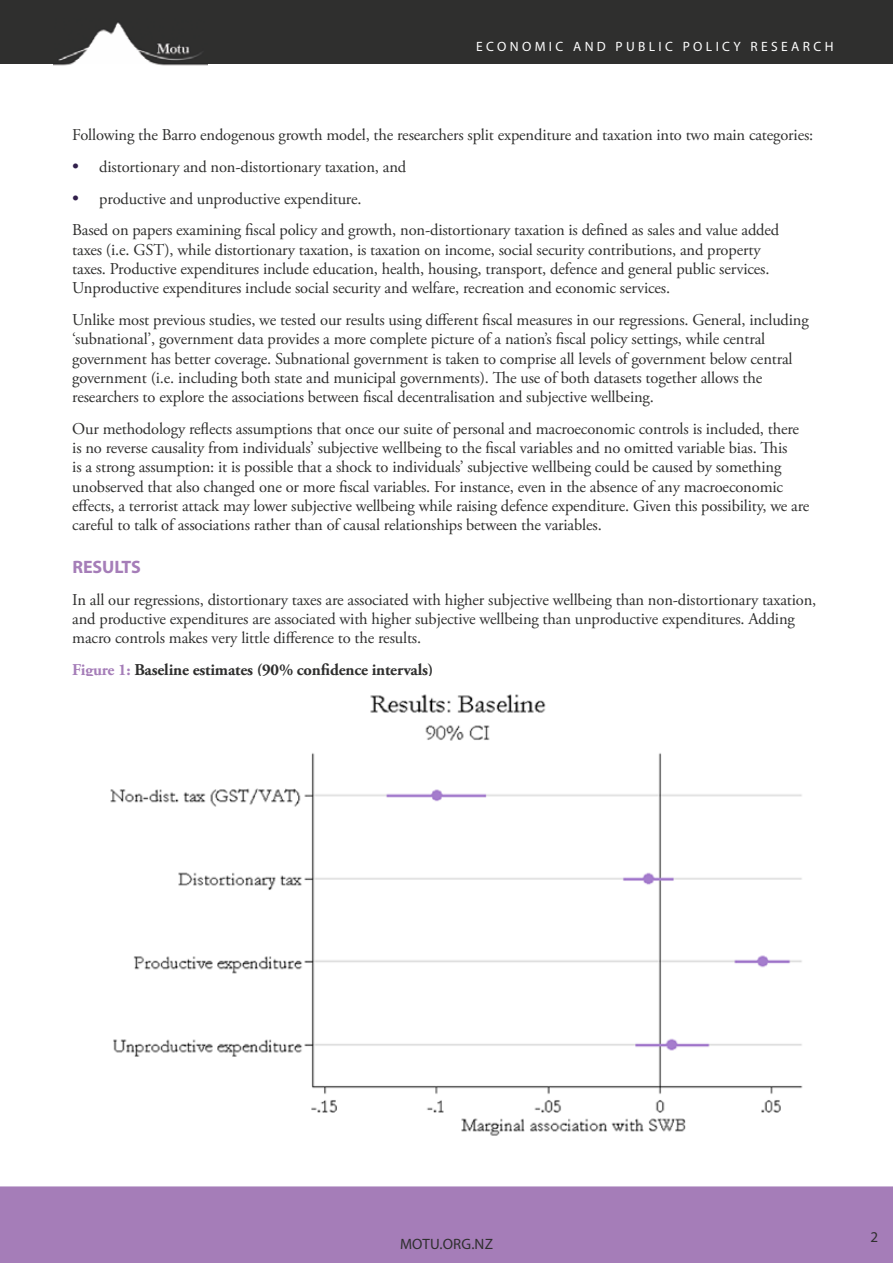
<style>
.page{position:relative;width:893px;height:1263px;background:#fff}
.page>*{position:absolute;margin:0;border:0;box-sizing:border-box;transform-origin:0 0}
.t1{font:700 18px "Myriad Pro";letter-spacing:-.005em;color:#a57db8}
.t2{font:16.5px/19.2px "Adobe Garamond Pro";letter-spacing:-.01em;color:#2f2f2e}
.t3{font:700 16.5px "Adobe Garamond Pro";letter-spacing:-.01em;color:#2f2f2e}
.t4{font:15px "Myriad Pro";letter-spacing:.015em;color:#2f2f2e}
.t5{font:13.5px "Myriad Pro";letter-spacing:.25em;color:#fff}
.s1{font-size:18px;color:#311f4b}
.s2{color:#a57db8}
</style>
<div class="page">
<div style="left:0;top:1186px;width:893px;height:77px;background:#a57db8"></div>
<img style="left:110px;top:694px;width:693px;height:442px">
<div style="left:0;top:0;width:893px;height:64px;background:#2f2f2e"></div>
<img style="left:53px;top:22px;width:154px;height:44px">
<p class="t5" style="left:476px;top:38px;width:359px">ECONOMIC AND PUBLIC POLICY RESEARCH</p>
<p class="t2" style="left:72px;top:125px;width:742px">Following the Barro endogenous growth model, the researchers split expenditure and taxation into two main categories:</p>
<p class="t2" style="left:72px;top:157px;width:335px"><span class="s1">•</span> distortionary and non-distortionary taxation, and</p>
<p class="t2" style="left:72px;top:183px;width:708px;line-height:32px"><span class="s1">•</span> productive and unproductive expenditure.<br>Based on papers examining fiscal policy and growth, non-distortionary taxation is defined as sales and value added</p>
<p class="t2" style="left:72px;top:240px;width:699px">taxes (i.e. GST), while distortionary taxation, is taxation on income, social security contributions, and property taxes. Productive expenditures include education, health, housing, transport, defence and general public services.<br>Unproductive expenditures include social security and welfare, recreation and economic services.</p>
<p class="t2" style="left:72px;top:311px;width:738px">Unlike most previous studies, we tested our results using different fiscal measures in our regressions. General, including ‘subnational’, government data provides a more complete picture of a nation’s fiscal policy settings, while central government has better coverage. Subnational government is taken to comprise all levels of government below central government (i.e. including both state and municipal governments). The use of both datasets together allows the researchers to explore the associations between fiscal decentralisation and subjective wellbeing.</p>
<p class="t2" style="left:72px;top:420px;width:739px">Our methodology reflects assumptions that once our suite of personal and macroeconomic controls is included, there is no reverse causality from individuals’ subjective wellbeing to the fiscal variables and no omitted variable bias. This<br>is a strong assumption: it is possible that a shock to individuals’ subjective wellbeing could be caused by something unobserved that also changed one or more fiscal variables. For instance, even in the absence of any macroeconomic effects, a terrorist attack may lower subjective wellbeing while raising defence expenditure. Given this possibility, we are careful to talk of associations rather than of causal relationships between the variables.</p>
<p class="t1" style="left:72px;top:555px;width:70px">RESULTS</p>
<p class="t2" style="left:72px;top:590px;width:746px">In all our regressions, distortionary taxes are associated with higher subjective wellbeing than non-distortionary taxation, and productive expenditures are associated with higher subjective wellbeing than unproductive expenditures. Adding macro controls makes very little difference to the results.</p>
<p class="t3" style="left:72px;top:660px;width:363px"><span class="s2">Figure 1:</span> Baseline estimates (90% confidence intervals)</p>
<p class="t4" style="left:400px;top:1235px;width:94px">MOTU.ORG.NZ</p>
<p class="t4" style="left:870px;top:1228px;width:9px">2</p>
</div>
